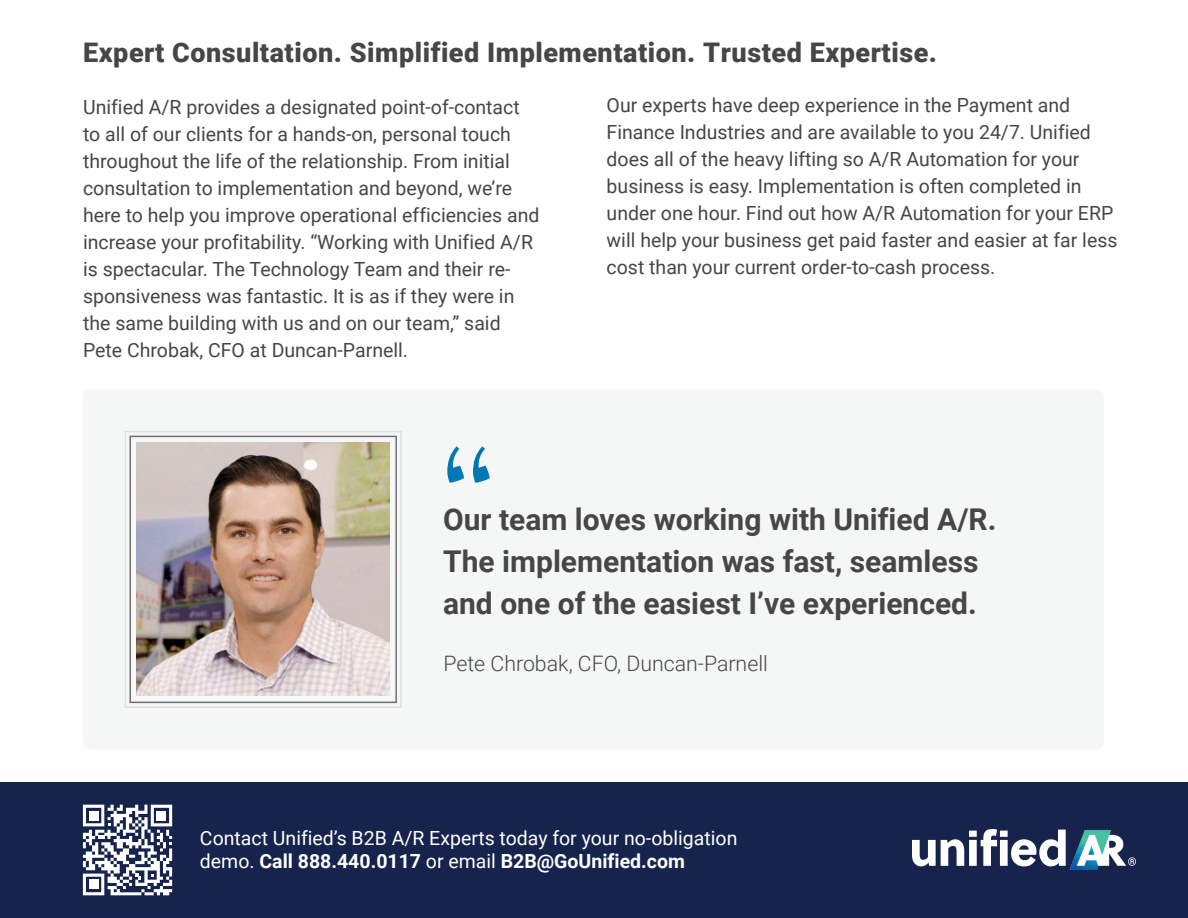
<style>
.page{position:relative;width:1188px;height:918px;background:#fff}
.page>*{position:absolute;margin:0;border:0;box-sizing:border-box;transform-origin:0 0}
.t1{font:158.4px "Junge";color:#0177b3}
.t2{font:700 30px/42px "Roboto";color:#464647}
.t3{font:900 27px "Roboto";letter-spacing:.02em;color:#464647}
.t4{font:300 21.3px "Roboto";color:#464647}
.t5{font:19.5px/27px "Roboto";color:#464647}
.t6{font:19.5px/23.4px "Roboto";color:#fff}
.s1{font-weight:700}
</style>
<div class="page">
<div style="left:83px;top:389px;width:1021px;height:361px;background:#f5f6f6;border-radius:8px"></div>
<div style="left:0;top:782px;width:1188px;height:136px;background:#16244d"></div>
<svg style="left:83px;top:805px;width:89px;height:90px"></svg>
<div style="left:125px;top:431px;width:277px;height:277px;border:2px solid #dfdfdf"></div>
<div style="left:129px;top:436px;width:268px;height:267px;border:2px solid #6f6f6f"></div>
<img style="left:136px;top:443px;width:253px;height:252px">
<img style="left:912px;top:829px;width:223px;height:40px">
<h3 class="t3" style="left:83px;top:33px;width:855px">Expert Consultation. Simplified Implementation. Trusted Expertise.</h3>
<p class="t5" style="left:83px;top:93px;width:458px">Unified A/R provides a designated point-of-contact to all of our clients for a hands-on, personal touch throughout the life of the relationship. From initial consultation to implementation and beyond, we’re here to help you improve operational efficiencies and increase your profitability. “Working with Unified A/R is spectacular. The Technology Team and their re&shy;sponsiveness was fantastic. It is as if they were in the same building with us and on our team,” said Pete Chrobak, CFO at Duncan-Parnell.</p>
<p class="t5" style="left:607px;top:91px;width:512px">Our experts have deep experience in the Payment and Finance Industries and are available to you 24/7. Unified does all of the heavy lifting so A/R Automation for your business is easy. Implementation is often completed in under one hour. Find out how A/R Automation for your ERP will help your business get paid faster and easier at far less cost than your current order-to-cash process.</p>
<h1 class="t1" style="left:437px;top:412px;width:60px">“</h1>
<h2 class="t2" style="left:443px;top:497px;width:555px">Our team loves working with Unified A/R.<br>The implementation was fast, seamless and one of the easiest I’ve experienced.</h2>
<p class="t4" style="left:443px;top:649px;width:326px">Pete Chrobak, CFO, Duncan-Parnell</p>
<p class="t6" style="left:200px;top:826px;width:539px">Contact Unified’s B2B A/R Experts today for your no-obligation demo. <span class="s1">Call 888.440.0117</span> or email <span class="s1">B2B@GoUnified.com</span></p>
</div>
